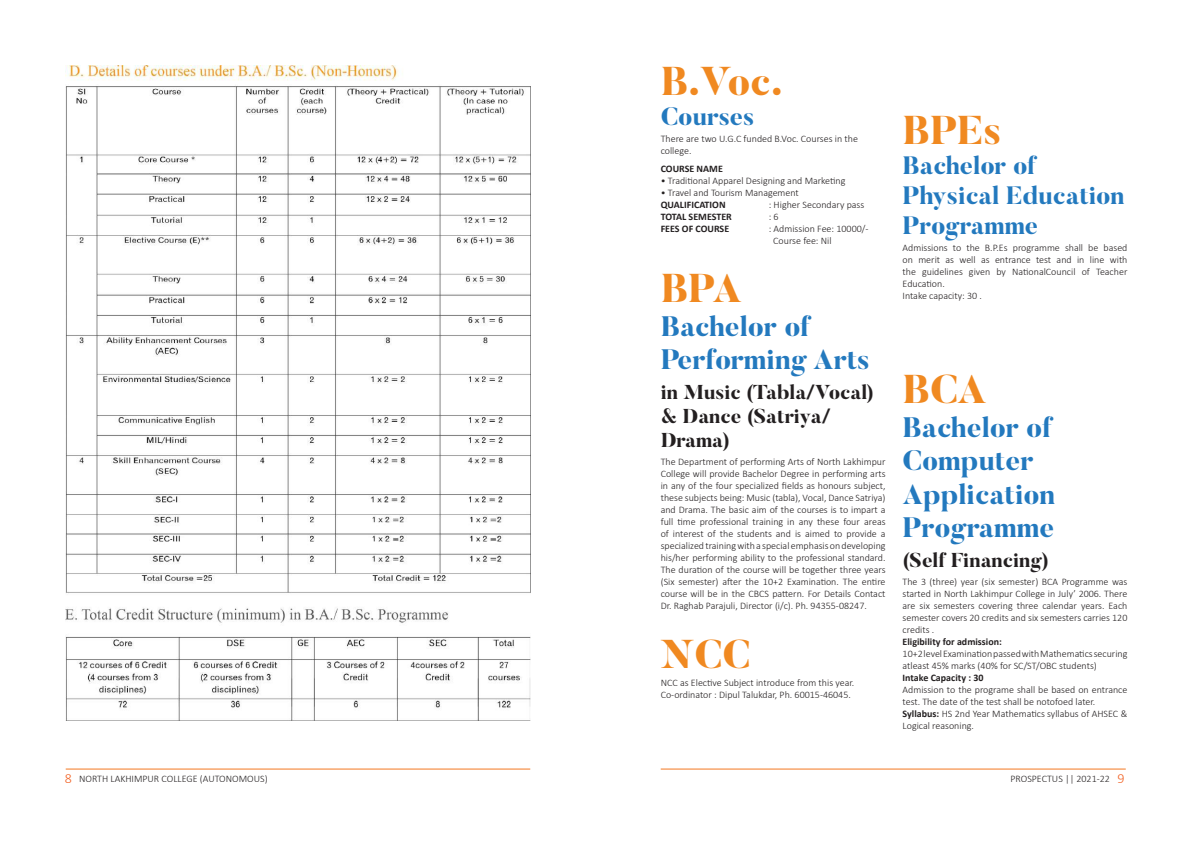
<style>
.page{position:relative;width:1191px;height:842px;background:#fff}
.page>*{position:absolute;margin:0;border:0;box-sizing:border-box;transform-origin:0 0}
.t1{font:800 40px "Butler";color:#f08921}
.t2{font:800 28px/33.6px "Butler";color:#2379be}
.t3{font:800 25px/30px "Butler";color:#2379be}
.t4{font:800 20px/24px "Butler";color:#231f20}
.t5{font:300 10px/12px "Calibri";color:#231f20}
.t6{font:700 10px "Calibri";color:#231f20}
.s1{font-weight:700}
</style>
<div class="page">
<hr style="left:66px;top:769px;width:464px;height:1px;background:#f47821">
<hr style="left:660px;top:769px;width:465px;height:1px;background:#f47821">
<img style="left:65px;top:65px;width:466px;height:656px">
<h1 class="t1" style="left:660px;top:55px;width:123px">B.Voc.</h1>
<h3 class="t3" style="left:660px;top:102px;width:95px">Courses</h3>
<p class="t5" style="left:660px;top:133px;width:199px">There are two U.G.C funded B.Voc. Courses in the college.</p>
<p class="t6" style="left:660px;top:162px;width:64px">COURSE NAME</p>
<p class="t5" style="left:660px;top:175px;width:186px">• Traditional Apparel Designing and Marketing</p>
<p class="t5" style="left:660px;top:187px;width:140px">• Travel and Tourism Management</p>
<p class="t6" style="left:660px;top:198px;width:66px">QUALIFICATION</p>
<p class="t5" style="left:768px;top:199px;width:97px">: Higher Secondary pass</p>
<p class="t6" style="left:660px;top:210px;width:73px">TOTAL SEMESTER</p>
<p class="t5" style="left:768px;top:211px;width:11px">: 6</p>
<p class="t6" style="left:660px;top:222px;width:70px">FEES OF COURSE</p>
<p class="t5" style="left:773px;top:223px;width:97px;text-indent:-5px">: Admission Fee: 10000/-<br>Course fee: Nil</p>
<h1 class="t1" style="left:660px;top:263px;width:82px">BPA</h1>
<h2 class="t2" style="left:660px;top:310px;width:210px">Bachelor of<br>Performing Arts</h2>
<h3 class="t4" style="left:660px;top:381px;width:215px">in Music (Tabla/Vocal) &amp; Dance (Satriya/<br>Drama)</h3>
<p class="t5" style="left:660px;top:455px;width:226px;text-align:justify">The Department of performing Arts of North Lakhimpur College will provide Bachelor Degree in performing arts in any of the four specialized fields as honours subject, these subjects being: Music (tabla), Vocal, Dance Satriya) and Drama. The basic aim of the courses is to impart a full time professional training in any these four areas of interest of the students and is aimed to provide a specialized training with a special emphasis on developing his/her performing ability to the professional standard.<br>The duration of the course will be together three years (Six semester) after the 10+2 Examination. The entire course will be in the CBCS pattern. For Details Contact Dr. Raghab Parajuli, Director (i/c). Ph. 94355-08247.</p>
<h1 class="t1" style="left:660px;top:629px;width:91px">NCC</h1>
<p class="t5" style="left:660px;top:676px;width:195px">NCC as Elective Subject introduce from this year.<br>Co-ordinator : Dipul Talukdar, Ph. 60015-46045.</p>
<h1 class="t1" style="left:902px;top:104px;width:100px">BPEs</h1>
<h3 class="t3" style="left:902px;top:151px;width:223px">Bachelor of<br>Physical Education<br>Programme</h3>
<p class="t5" style="left:902px;top:242px;width:226px">Admissions to the B.P.Es programme shall be based on merit as well as entrance test and in line with the guidelines given by NationalCouncil of Teacher Education.<br>Intake capacity: 30 .</p>
<h1 class="t1" style="left:902px;top:364px;width:85px">BCA</h1>
<h2 class="t2" style="left:902px;top:411px;width:154px">Bachelor of<br>Computer<br>Application<br>Programme</h2>
<h3 class="t4" style="left:902px;top:549px;width:148px">(Self Financing)</h3>
<p class="t5" style="left:902px;top:575px;width:226px;text-align:justify">The 3 (three) year (six semester) BCA Programme was started in North Lakhimpur College in July’ 2006. There are six semesters covering three calendar years. Each semester covers 20 credits and six semesters carries 120 credits .</p>
<p class="t6" style="left:902px;top:634px;width:101px">Eligibility for admission:</p>
<p class="t5" style="left:902px;top:647px;width:226px">10+2 level Examination passed with Mathematics securing atleast 45% marks (40% for SC/ST/OBC students)</p>
<p class="t6" style="left:902px;top:670px;width:82px">Intake Capacity : 30</p>
<p class="t5" style="left:902px;top:683px;width:226px">Admission to the programe shall be based on entrance test. The date of the test shall be notofoed later.<br><span class="s1">Syllabus:</span> HS 2nd Year Mathematics syllabus of AHSEC &amp; Logical reasoning.</p>
<p class="t5" style="left:79px;top:773px;width:190px">NORTH LAKHIMPUR COLLEGE (AUTONOMOUS)</p>
<p class="t5" style="left:1010px;top:773px;width:101px">PROSPECTUS || 2021-22</p>
</div>
